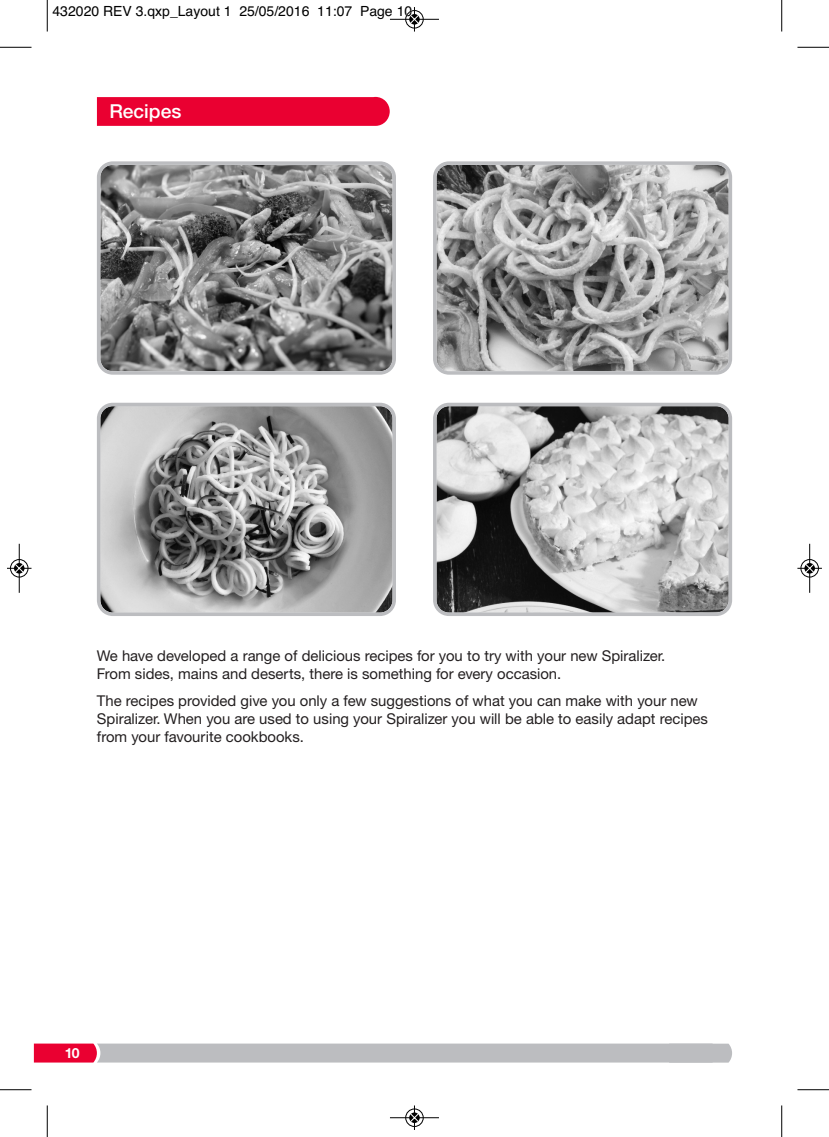
<style>
.page{position:relative;width:829px;height:1137px;background:#fff}
.page>*{position:absolute;margin:0;border:0;box-sizing:border-box;transform-origin:0 0}
.t1{font:500 19.25px "Helvetica Neue";color:#fff}
.t2{font:14.88px/17.8px "Helvetica Neue CE";color:#231f20}
.t3{font:14px "Helvetica";color:#000}
.t4{font:700 14px "Helvetica Neue CE";color:#fff}
</style>
<div class="page">
<svg style="left:34px;top:1043px;width:698px;height:19px"></svg>
<svg style="left:97px;top:97px;width:293px;height:29px"></svg>
<svg style="left:97px;top:402px;width:299px;height:214px"></svg>
<svg style="left:433px;top:402px;width:299px;height:214px"></svg>
<svg style="left:97px;top:161px;width:299px;height:213px"></svg>
<svg style="left:433px;top:161px;width:299px;height:213px"></svg>
<hr style="left:47px;top:0;width:1px;height:32px;background:#000">
<hr style="left:0;top:47px;width:32px;height:1px;background:#000">
<hr style="left:781px;top:0;width:1px;height:32px;background:#000">
<hr style="left:797px;top:47px;width:32px;height:1px;background:#000">
<hr style="left:47px;top:1105px;width:1px;height:31px;background:#000">
<hr style="left:0;top:1089px;width:32px;height:1px;background:#000">
<hr style="left:781px;top:1105px;width:1px;height:31px;background:#000">
<hr style="left:797px;top:1089px;width:32px;height:1px;background:#000">
<div style="left:405px;top:10px;width:19px;height:19px;border:1px solid #fff;border-radius:50%"></div>
<hr style="left:390px;top:19px;width:49px;height:1px;background:#000">
<div style="left:405px;top:10px;width:18px;height:18px;border:1px solid #000;border-radius:50%"></div>
<svg style="left:410px;top:7px;width:9px;height:25px"></svg>
<div style="left:405px;top:1108px;width:19px;height:18px;border:1px solid #fff;border-radius:50%"></div>
<hr style="left:390px;top:1117px;width:49px;height:1px;background:#000">
<div style="left:405px;top:1108px;width:18px;height:18px;border:1px solid #000;border-radius:50%"></div>
<svg style="left:410px;top:1105px;width:9px;height:24px"></svg>
<div style="left:10px;top:559px;width:19px;height:18px;border:1px solid #fff;border-radius:50%"></div>
<hr style="left:19px;top:543px;width:1px;height:49px;background:#000">
<div style="left:10px;top:559px;width:18px;height:18px;border:1px solid #000;border-radius:50%"></div>
<div style="left:14px;top:563px;width:10px;height:10px;background:#000;border-radius:50%"></div>
<svg style="left:7px;top:563px;width:25px;height:9px"></svg>
<div style="left:800px;top:559px;width:19px;height:18px;border:1px solid #fff;border-radius:50%"></div>
<hr style="left:809px;top:543px;width:1px;height:49px;background:#000">
<div style="left:800px;top:559px;width:18px;height:18px;border:1px solid #000;border-radius:50%"></div>
<div style="left:804px;top:563px;width:11px;height:10px;background:#000;border-radius:50%"></div>
<svg style="left:797px;top:563px;width:25px;height:9px"></svg>
<p class="t3" style="left:52px;top:3px;width:361px">432020 REV 3.qxp_Layout 1 25/05/2016 11:07 Page 10</p>
<p class="t1" style="left:109px;top:104px;width:74px">Recipes</p>
<p class="t2" style="left:97px;top:648px;width:570px">We have developed a range of delicious recipes for you to try with your new Spiralizer.<br>From sides, mains and deserts, there is something for every occasion.</p>
<p class="t2" style="left:97px;top:693px;width:612px">The recipes provided give you only a few suggestions of what you can make with your new<br>Spiralizer. When you are used to using your Spiralizer you will be able to easily adapt recipes from your favourite cookbooks.</p>
<p class="t4" style="left:65px;top:1047px;width:16px">10</p>
</div>
